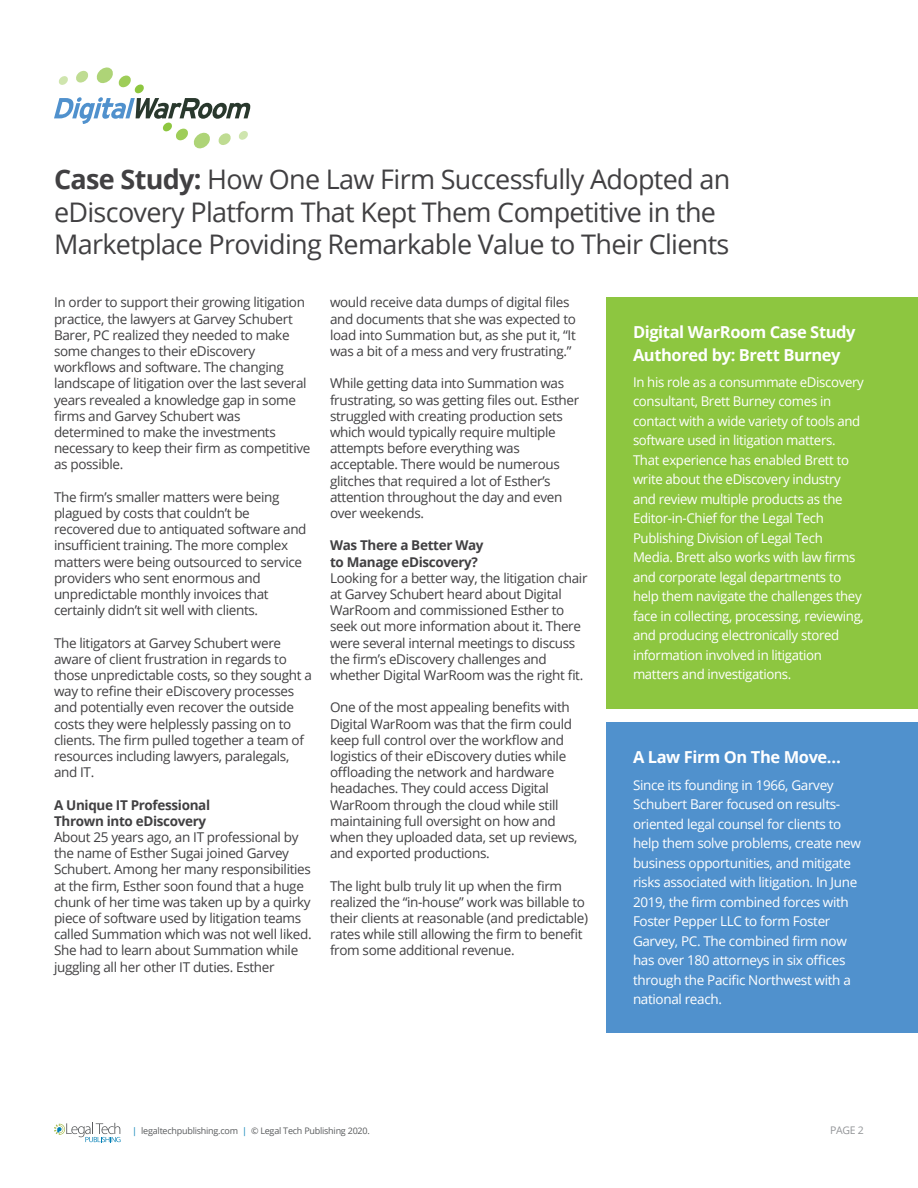
<style>
.page{position:relative;width:918px;height:1188px;background:#fff}
.page>*{position:absolute;margin:0;border:0;box-sizing:border-box;transform-origin:0 0}
.t1{font:27px/32.4px "Open Sans";letter-spacing:-.025em;color:#414042}
.t2{font:700 16.5px/22.5px "Open Sans";letter-spacing:-.025em;color:#fff}
.t3{font:13.5px/16.2px "Open Sans";letter-spacing:-.025em;color:#414042}
.t4{font:13.5px/19.5px "Open Sans";letter-spacing:-.025em;color:#fff}
.t5{font:700 13.5px/16.2px "Open Sans";letter-spacing:-.025em;color:#414042}
.t6{font:10.5px "Open Sans";color:#939598}
.t7{font:9px "Open Sans";letter-spacing:-.025em;color:#595b5d}
.s1{font-weight:700}
.s2{color:#0480b6}
</style>
<div class="page">
<svg style="left:54px;top:1123px;width:66px;height:19px"></svg>
<div style="left:606px;top:297px;width:312px;height:412px;background:#8dc640"></div>
<svg style="left:54px;top:68px;width:196px;height:80px"></svg>
<div style="left:606px;top:722px;width:312px;height:311px;background:#5091cd"></div>
<h1 class="t1" style="left:54px;top:163px;width:678px"><span class="s1">Case Study:</span> How One Law Firm Successfully Adopted an eDiscovery Platform That Kept Them Competitive in the<br>Marketplace Providing Remarkable Value to Their Clients</h1>
<p class="t3" style="left:54px;top:294px;width:258px">In order to support their growing litigation practice, the lawyers at Garvey Schubert Barer, PC realized they needed to make some changes to their eDiscovery workflows and software. The changing landscape of litigation over the last several years revealed a knowledge gap in some firms and Garvey Schubert was determined to make the investments necessary to keep their firm as competitive as possible.</p>
<p class="t3" style="left:54px;top:488px;width:254px">The firm’s smaller matters were being plagued by costs that couldn’t be recovered due to antiquated software and insufficient training. The more complex matters were being outsourced to service providers who sent enormous and unpredictable monthly invoices that certainly didn’t sit well with clients.</p>
<p class="t3" style="left:54px;top:634px;width:260px">The litigators at Garvey Schubert were aware of client frustration in regards to those unpredictable costs, so they sought a way to refine their eDiscovery processes and potentially even recover the outside costs they were helplessly passing on to clients. The firm pulled together a team of resources including lawyers, paralegals, and IT.</p>
<p class="t5" style="left:54px;top:796px;width:158px">A Unique IT Professional<br>Thrown into eDiscovery</p>
<p class="t3" style="left:54px;top:829px;width:259px">About 25 years ago, an IT professional by the name of Esther Sugai joined Garvey Schubert. Among her many responsibilities at the firm, Esther soon found that a huge chunk of her time was taken up by a quirky piece of software used by litigation teams called Summation which was not well liked.<br>She had to learn about Summation while juggling all her other IT duties. Esther</p>
<p class="t3" style="left:330px;top:294px;width:247px">would receive data dumps of digital files and documents that she was expected to load into Summation but, as she put it, “It was a bit of a mess and very frustrating.”</p>
<p class="t3" style="left:330px;top:375px;width:251px">While getting data into Summation was frustrating, so was getting files out. Esther struggled with creating production sets which would typically require multiple attempts before everything was acceptable. There would be numerous glitches that required a lot of Esther’s attention throughout the day and even over weekends.</p>
<p class="t5" style="left:330px;top:537px;width:155px">Was There a Better Way to Manage eDiscovery?</p>
<p class="t3" style="left:330px;top:569px;width:259px">Looking for a better way, the litigation chair at Garvey Schubert heard about Digital WarRoom and commissioned Esther to seek out more information about it. There were several internal meetings to discuss the firm’s eDiscovery challenges and whether Digital WarRoom was the right fit.</p>
<p class="t3" style="left:330px;top:699px;width:249px">One of the most appealing benefits with Digital WarRoom was that the firm could keep full control over the workflow and logistics of their eDiscovery duties while offloading the network and hardware headaches. They could access Digital WarRoom through the cloud while still maintaining full oversight on how and when they uploaded data, set up reviews, and exported productions.</p>
<p class="t3" style="left:330px;top:877px;width:260px">The light bulb truly lit up when the firm realized the “in-house” work was billable to their clients at reasonable (and predictable) rates while still allowing the firm to benefit from some additional revenue.</p>
<p class="t2" style="left:633px;top:320px;width:224px">Digital WarRoom Case Study<br>Authored by: Brett Burney</p>
<p class="t4" style="left:633px;top:372px;width:232px">In his role as a consummate eDiscovery consultant, Brett Burney comes in contact with a wide variety of tools and software used in litigation matters.<br>That experience has enabled Brett to write about the eDiscovery industry and review multiple products as the Editor-in-Chief for the Legal Tech Publishing Division of Legal Tech Media. Brett also works with law firms and corporate legal departments to help them navigate the challenges they face in collecting, processing, reviewing, and producing electronically stored information involved in litigation matters and investigations.</p>
<p class="t2" style="left:633px;top:746px;width:210px">A Law Firm On The Move…</p>
<p class="t4" style="left:633px;top:775px;width:230px">Since its founding in 1966, Garvey Schubert Barer focused on results&shy;oriented legal counsel for clients to help them solve problems, create new business opportunities, and mitigate risks associated with litigation. In June 2019, the firm combined forces with Foster Pepper LLC to form Foster Garvey, PC. The combined firm now has over 180 attorneys in six offices through the Pacific Northwest with a national reach.</p>
<p class="t7" style="left:132px;top:1125px;width:239px"><span class="s2">|</span> legaltechpublishing.com <span class="s2">|</span> © Legal Tech Publishing 2020.</p>
<p class="t6" style="left:830px;top:1123px;width:35px">PAGE 2</p>
</div>
